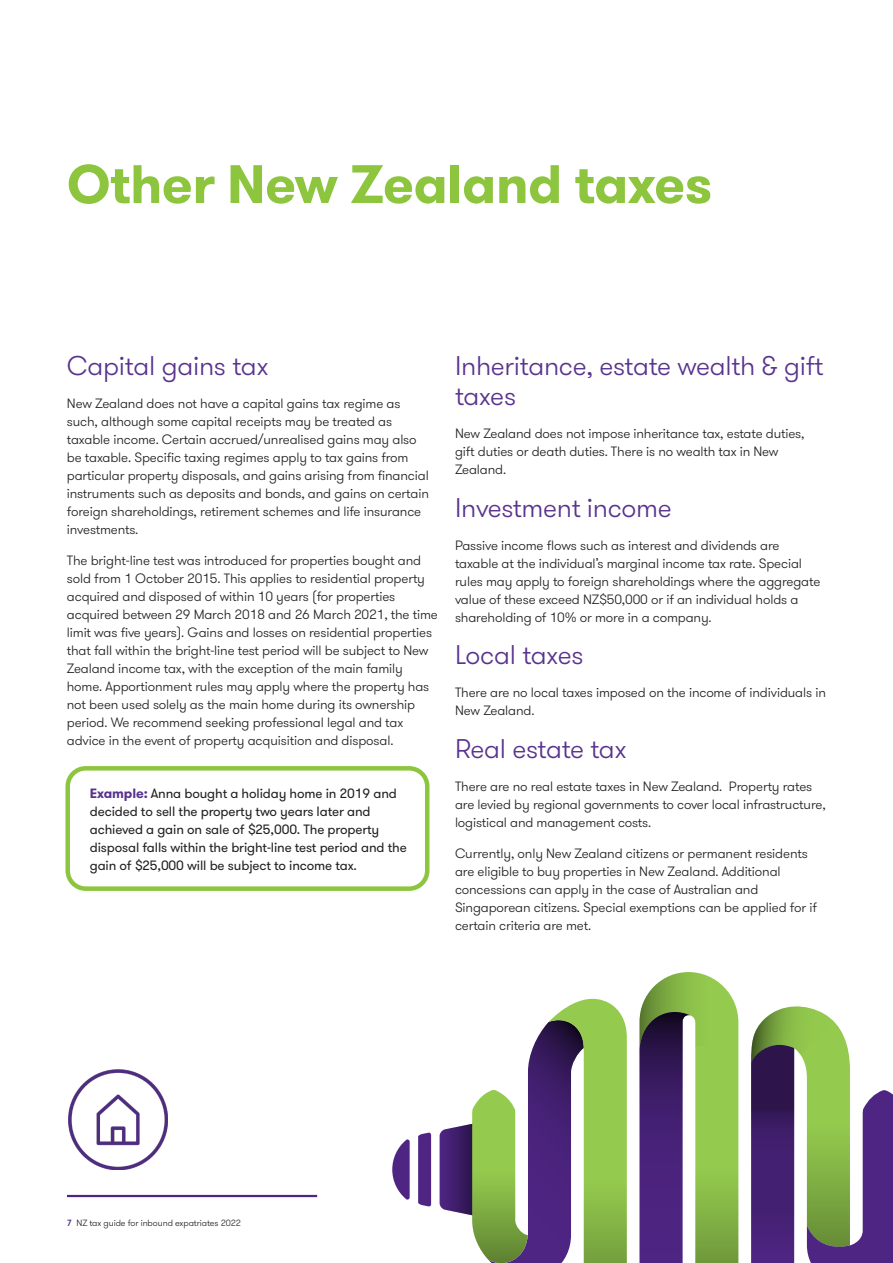
<style>
.page{position:relative;width:893px;height:1263px;background:#fff}
.page>*{position:absolute;margin:0;border:0;box-sizing:border-box;transform-origin:0 0}
._02_Headline_two_Bol{font:700 54px "GT Walsheim Pro";letter-spacing:-.01em;color:#8dc63e}
._06_Opening_Paragrap{font:300 27px/30px "GT Walsheim Pro";letter-spacing:-.01em;color:#59338e}
._11_Body_text{font:300 13.5px/18px "GT Walsheim Pro";letter-spacing:-.01em;color:#231f20}
._11_Body_text-2{font:13.5px/18px "GT Walsheim Pro";letter-spacing:-.01em;color:#231f20}
.t1{font:300 9px "GT Walsheim Pro";letter-spacing:-.01em;color:#231f20}
.s1{font-weight:700;color:#59338e}
.s2{font-weight:500;color:#4e2582}
</style>
<div class="page">
<hr style="left:67px;top:1195px;width:250px;height:2px;background:#4e2582">
<svg style="left:392px;top:1139px;width:18px;height:61px"></svg>
<svg style="left:418px;top:1133px;width:13px;height:73px"></svg>
<svg style="left:440px;top:972px;width:453px;height:291px"></svg>
<div style="left:65px;top:766px;width:364px;height:125px;border:4px solid #8dc63e;border-radius:18px"></div>
<img style="left:68px;top:1070px;width:100px;height:100px">
<p class="_02_Headline_two_Bol" style="left:67px;top:149px;width:647px">Other New Zealand taxes</p>
<p class="_06_Opening_Paragrap" style="left:67px;top:351px;width:203px">Capital gains tax</p>
<p class="_11_Body_text" style="left:67px;top:394px;width:364px">New Zealand does not have a capital gains tax regime as such, although some capital receipts may be treated as taxable income. Certain accrued/unrealised gains may also be taxable. Specific taxing regimes apply to tax gains from particular property disposals, and gains arising from financial instruments such as deposits and bonds, and gains on certain foreign shareholdings, retirement schemes and life insurance investments.</p>
<p class="_11_Body_text" style="left:67px;top:551px;width:373px">The bright-line test was introduced for properties bought and sold from 1 October 2015. This applies to residential property acquired and disposed of within 10 years (for properties acquired between 29 March 2018 and 26 March 2021, the time limit was five years). Gains and losses on residential properties that fall within the bright-line test period will be subject to New Zealand income tax, with the exception of the main family home. Apportionment rules may apply where the property has not been used solely as the main home during its ownership period. We recommend seeking professional legal and tax advice in the event of property acquisition and disposal.</p>
<p class="_11_Body_text-2" style="left:90px;top:784px;width:318px"><span class="s1">Example:</span> Anna bought a holiday home in 2019 and decided to sell the property two years later and achieved a gain on sale of $25,000. The property disposal falls within the bright-line test period and the gain of $25,000 will be subject to income tax.</p>
<p class="_06_Opening_Paragrap" style="left:455px;top:351px;width:370px">Inheritance, estate wealth &amp; gift taxes</p>
<p class="_11_Body_text" style="left:455px;top:424px;width:351px">New Zealand does not impose inheritance tax, estate duties, gift duties or death duties. There is no wealth tax in New<br>Zealand.</p>
<p class="_06_Opening_Paragrap" style="left:455px;top:493px;width:218px">Investment income</p>
<p class="_11_Body_text" style="left:455px;top:536px;width:367px">Passive income flows such as interest and dividends are taxable at the individual’s marginal income tax rate. Special rules may apply to foreign shareholdings where the aggregate value of these exceed NZ$50,000 or if an individual holds a shareholding of 10% or more in a company.</p>
<p class="_06_Opening_Paragrap" style="left:455px;top:641px;width:130px">Local taxes</p>
<p class="_11_Body_text" style="left:455px;top:684px;width:372px">There are no local taxes imposed on the income of individuals in<br>New Zealand.</p>
<p class="_06_Opening_Paragrap" style="left:455px;top:734px;width:173px">Real estate tax</p>
<p class="_11_Body_text" style="left:455px;top:778px;width:372px">There are no real estate taxes in New Zealand. Property rates are levied by regional governments to cover local infrastructure, logistical and management costs.</p>
<p class="_11_Body_text" style="left:455px;top:844px;width:363px">Currently, only New Zealand citizens or permanent residents are eligible to buy properties in New Zealand. Additional concessions can apply in the case of Australian and Singaporean citizens. Special exemptions can be applied for if certain criteria are met.</p>
<p class="t1" style="left:67px;top:1217px;width:175px"><span class="s2">7</span> NZ tax guide for inbound expatriates 2022</p>
</div>
